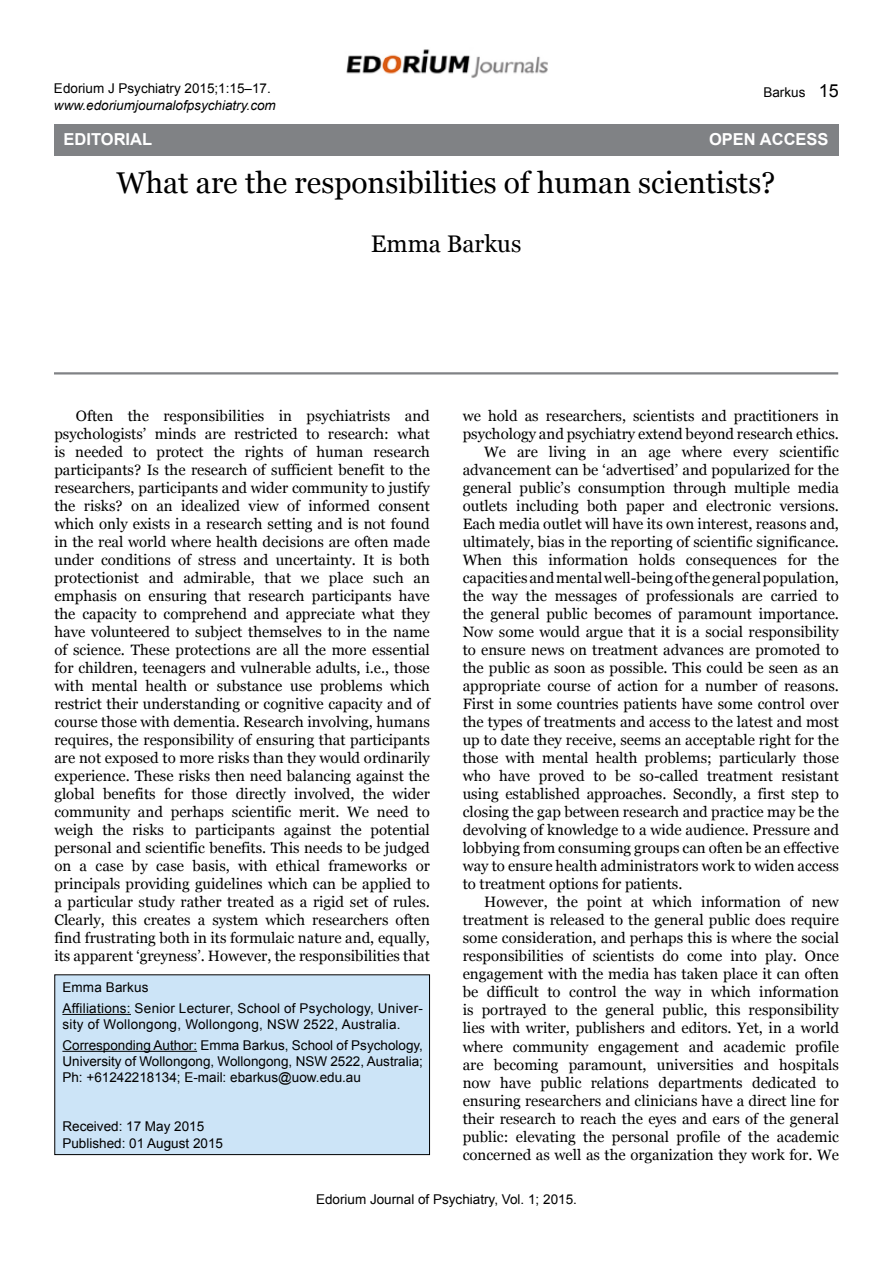
<style>
.page{position:relative;width:893px;height:1263px;background:#fff}
.page>*{position:absolute;margin:0;border:0;box-sizing:border-box;transform-origin:0 0}
.t1{font:30px "Georgia";color:#000}
.t2{font:24px "Georgia";color:#000}
.t3{font:700 16.5px "Arial";color:#fff}
.t4{font:15px/18px "Georgia";color:#000;text-align:justify}
.t5{font:13.5px/16.2px "Arial";color:#000}
.t6{font:13.5px/20.7px "Arial";letter-spacing:.02em;color:#000}
.t7{font:italic 13.5px "Arial";color:#000}
.s1{font-size:18px}
</style>
<div class="page">
<img style="left:346px;top:49px;width:202px;height:29px">
<hr style="left:54px;top:372px;width:784px;height:2px;background:#808285">
<div style="left:55px;top:975px;width:375px;height:179px;background:#cce4f7"></div>
<div style="left:54px;top:974px;width:376px;height:181px;border:1px solid #000"></div>
<hr style="left:62px;top:1014px;width:69px;height:1px;background:#000">
<hr style="left:62px;top:1051px;width:135px;height:1px;background:#000">
<div style="left:54px;top:124px;width:784px;height:32px;background:#808285"></div>
<p class="t5" style="left:54px;top:81px;width:218px">Edorium J Psychiatry 2015;1:15–17.</p>
<p class="t7" style="left:54px;top:96px;width:223px">www.edoriumjournalofpsychiatry.com</p>
<p class="t5" style="left:763px;top:84px;width:77px">Barkus <span class="s1">15</span></p>
<p class="t3" style="left:64px;top:128px;width:157px">OR GINAL ARTICLE</p>
<p class="t3" style="left:696px;top:128px;width:64px">OPEN ACCE</p>
<p class="t3" style="left:793px;top:128px;width:24px">SS</p>
<h1 class="t1" style="left:116px;top:165px;width:661px">What are the responsibilities of human scientists?</h1>
<h2 class="t2" style="left:371px;top:229px;width:152px">Emma Barkus</h2>
<p class="t3" style="left:64px;top:128px;width:90px">EDITORIAL</p>
<p class="t3" style="left:709px;top:128px;width:64px">OPEN ACCE</p>
<p class="t3" style="left:807px;top:128px;width:24px">SS</p>
<p class="t4" style="left:54px;top:408px;width:377px;text-indent:22px">Often the responsibilities in psychiatrists and psychologists’ minds are restricted to research: what is needed to protect the rights of human research participants? Is the research of sufficient benefit to the researchers, participants and wider community to justify the risks? on an idealized view of informed consent which only exists in a research setting and is not found in the real world where health decisions are often made under conditions of stress and uncertainty. It is both protectionist and admirable, that we place such an emphasis on ensuring that research participants have the capacity to comprehend and appreciate what they have volunteered to subject themselves to in the name of science. These protections are all the more essential for children, teenagers and vulnerable adults, i.e., those with mental health or substance use problems which restrict their understanding or cognitive capacity and of course those with dementia. Research involving, humans requires, the responsibility of ensuring that participants are not exposed to more risks than they would ordinarily experience. These risks then need balancing against the global benefits for those directly involved, the wider community and perhaps scientific merit. We need to weigh the risks to participants against the potential personal and scientific benefits. This needs to be judged on a case by case basis, with ethical frameworks or principals providing guidelines which can be applied to a particular study rather treated as a rigid set of rules.<br>Clearly, this creates a system which researchers often find frustrating both in its formulaic nature and, equally, its apparent ‘greyness’. However, the responsibilities that</p>
<p class="t6" style="left:62px;top:977px;width:362px">Emma Barkus<br>Affiliations: Senior Lecturer, School of Psychology, Univer-</p>
<p class="t5" style="left:62px;top:1014px;width:362px;line-height:20.7px">sity of Wollongong, Wollongong, NSW 2522, Australia.<br>Corresponding Author: Emma Barkus, School of Psychology,</p>
<p class="t5" style="left:62px;top:1053px;width:362px">University of Wollongong, Wollongong, NSW 2522, Australia;<br>Ph: +61242218134; E-mail: ebarkus@uow.edu.au</p>
<p class="t5" style="left:62px;top:1119px;width:162px">Received: 17 May 2015<br>Published: 01 August 2015</p>
<p class="t4" style="left:463px;top:408px;width:378px">we hold as researchers, scientists and practitioners in</p>
<p class="t4" style="left:463px;top:426px;width:378px">psychology and psychiatry extend beyond research ethics.</p>
<p class="t4" style="left:484px;top:444px;width:356px">We are living in an age where every scientific</p>
<p class="t4" style="left:463px;top:462px;width:378px">advancement can be ‘advertised’ and popularized for the</p>
<p class="t4" style="left:463px;top:480px;width:378px">general public’s consumption through multiple media</p>
<p class="t4" style="left:463px;top:498px;width:378px">outlets including both paper and electronic versions.</p>
<p class="t4" style="left:463px;top:516px;width:378px">Each media outlet will have its own interest, reasons and,</p>
<p class="t4" style="left:463px;top:534px;width:378px">ultimately, bias in the reporting of scientific significance.</p>
<p class="t4" style="left:463px;top:552px;width:378px">When this information holds consequences for the</p>
<p class="t4" style="left:463px;top:570px;width:378px">capacities and mental well-being of the general population,</p>
<p class="t4" style="left:463px;top:588px;width:378px">the way the messages of professionals are carried to</p>
<p class="t4" style="left:463px;top:606px;width:378px">the general public becomes of paramount importance.</p>
<p class="t4" style="left:463px;top:624px;width:378px">Now some would argue that it is a social responsibility</p>
<p class="t4" style="left:463px;top:642px;width:378px">to ensure news on treatment advances are promoted to</p>
<p class="t4" style="left:463px;top:660px;width:378px">the public as soon as possible. This could be seen as an</p>
<p class="t4" style="left:463px;top:678px;width:378px">appropriate course of action for a number of reasons.</p>
<p class="t4" style="left:463px;top:696px;width:378px">First in some countries patients have some control over</p>
<p class="t4" style="left:463px;top:714px;width:378px">the types of treatments and access to the latest and most</p>
<p class="t4" style="left:463px;top:732px;width:378px">up to date they receive, seems an acceptable right for the</p>
<p class="t4" style="left:463px;top:750px;width:378px">those with mental health problems; particularly those</p>
<p class="t4" style="left:463px;top:768px;width:378px">who have proved to be so-called treatment resistant</p>
<p class="t4" style="left:463px;top:786px;width:378px">using established approaches. Secondly, a first step to</p>
<p class="t4" style="left:463px;top:804px;width:378px">closing the gap between research and practice may be the</p>
<p class="t4" style="left:463px;top:822px;width:378px">devolving of knowledge to a wide audience. Pressure and</p>
<p class="t4" style="left:463px;top:840px;width:378px">lobbying from consuming groups can often be an effective</p>
<p class="t4" style="left:463px;top:858px;width:378px">way to ensure health administrators work to widen access</p>
<p class="t4" style="left:463px;top:876px;width:221px">to treatment options for patients.</p>
<p class="t4" style="left:484px;top:894px;width:356px">However, the point at which information of new</p>
<p class="t4" style="left:463px;top:912px;width:378px">treatment is released to the general public does require</p>
<p class="t4" style="left:463px;top:930px;width:378px">some consideration, and perhaps this is where the social</p>
<p class="t4" style="left:463px;top:948px;width:378px">responsibilities of scientists do come into play. Once</p>
<p class="t4" style="left:463px;top:966px;width:378px">engagement with the media has taken place it can often</p>
<p class="t4" style="left:463px;top:984px;width:378px">be difficult to control the way in which information</p>
<p class="t4" style="left:463px;top:1002px;width:378px">is portrayed to the general public, this responsibility</p>
<p class="t4" style="left:463px;top:1020px;width:378px">lies with writer, publishers and editors. Yet, in a world</p>
<p class="t4" style="left:463px;top:1038px;width:378px">where community engagement and academic profile</p>
<p class="t4" style="left:463px;top:1056px;width:378px">are becoming paramount, universities and hospitals</p>
<p class="t4" style="left:463px;top:1074px;width:378px">now have public relations departments dedicated to</p>
<p class="t4" style="left:463px;top:1092px;width:378px">ensuring researchers and clinicians have a direct line for</p>
<p class="t4" style="left:463px;top:1110px;width:378px">their research to reach the eyes and ears of the general</p>
<p class="t4" style="left:463px;top:1128px;width:378px">public: elevating the personal profile of the academic</p>
<p class="t4" style="left:463px;top:1146px;width:378px">concerned as well as the organization they work for. We</p>
<p class="t5" style="left:316px;top:1191px;width:262px">Edorium Journal of Psychiatry, Vol. 1; 2015.</p>
</div>
